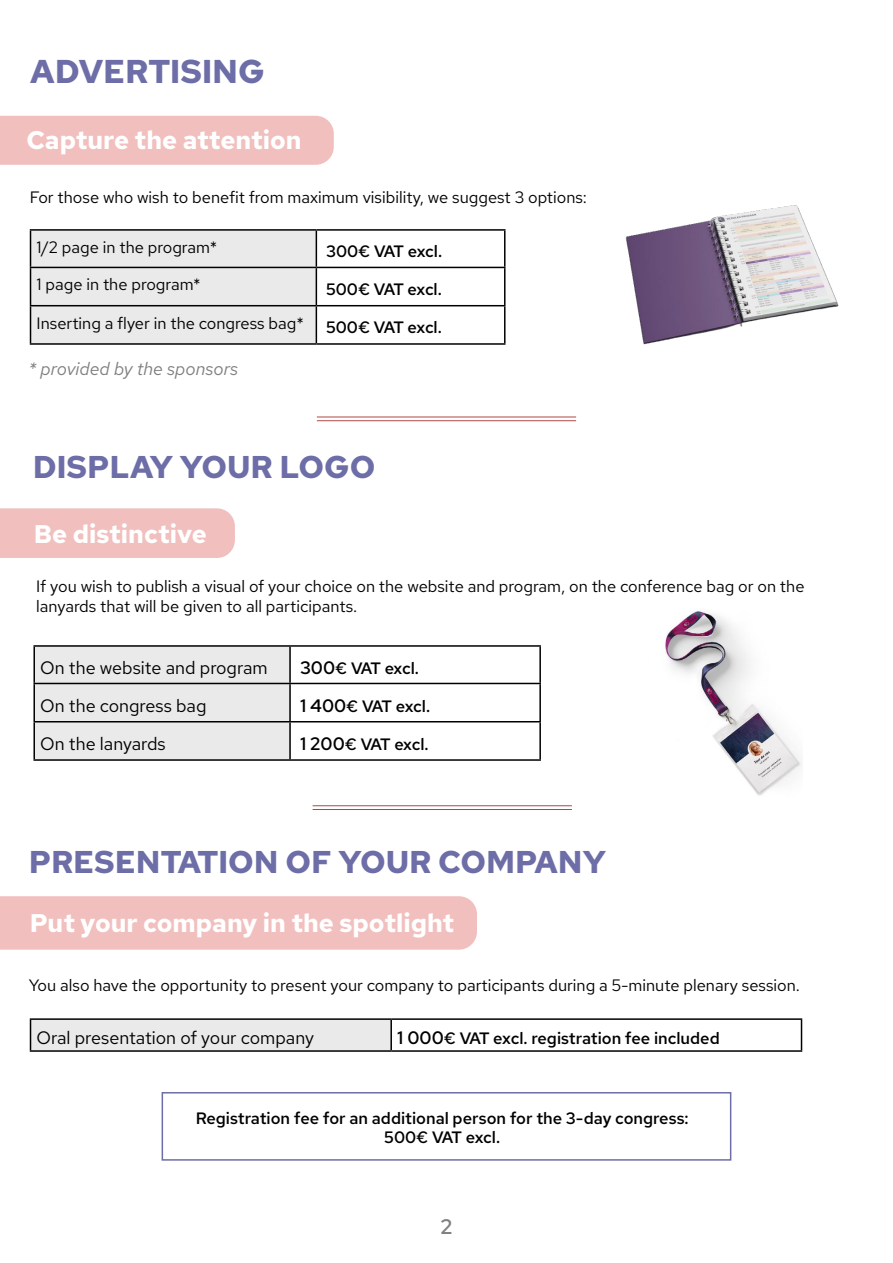
<style>
.page{position:relative;width:893px;height:1263px;background:#fff}
.page>*{position:absolute;margin:0;border:0;box-sizing:border-box;transform-origin:0 0}
.t1{font:700 33px "Red Hat Text";color:#6d6da7}
.t2{font:700 31.5px "Red Hat Text";color:#6d6da7}
.t3{font:700 25.5px "Red Hat Text";color:#fff}
.t4{font:600 21px "Red Hat Text";color:#818080}
.t5{font:18px "Red Hat Text";color:#000}
.t6{font:italic 18px "Red Hat Text";color:#818080}
.t7{font:16.5px/19.8px "Red Hat Text";color:#000}
.t8{font:500 16.5px "Red Hat Text";letter-spacing:-.015em;color:#000}
.t9{font:600 16.5px/19.8px "Red Hat Text";color:#000;text-align:center}
.s1{font-size:18px}
.s2{font-weight:500}
</style>
<div class="page">
<div style="left:0;top:116px;width:334px;height:49px;background:#f1c0be"></div>
<div style="left:0;top:508px;width:235px;height:50px;background:#f1c0be"></div>
<div style="left:0;top:896px;width:477px;height:54px;background:#f1c0be"></div>
<hr style="left:317px;top:417px;width:259px;height:1px;background:#b04745">
<hr style="left:317px;top:420px;width:259px;height:1px;background:#b04745">
<div style="left:31px;top:231px;width:285px;height:112px;background:#eaeaea"></div>
<hr style="left:30px;top:229px;width:286px;height:2px;background:#000">
<hr style="left:30px;top:231px;width:1px;height:36px;background:#000">
<hr style="left:316px;top:229px;width:189px;height:2px;background:#000">
<hr style="left:316px;top:231px;width:1px;height:36px;background:#000">
<hr style="left:504px;top:231px;width:1px;height:36px;background:#000">
<hr style="left:30px;top:267px;width:286px;height:1px;background:#000">
<hr style="left:30px;top:268px;width:1px;height:37px;background:#000">
<hr style="left:316px;top:267px;width:189px;height:1px;background:#000">
<hr style="left:316px;top:268px;width:1px;height:37px;background:#000">
<hr style="left:504px;top:268px;width:1px;height:37px;background:#000">
<hr style="left:30px;top:305px;width:286px;height:1px;background:#000">
<hr style="left:30px;top:306px;width:1px;height:37px;background:#000">
<hr style="left:316px;top:305px;width:189px;height:1px;background:#000">
<hr style="left:316px;top:306px;width:1px;height:37px;background:#000">
<hr style="left:504px;top:306px;width:1px;height:37px;background:#000">
<hr style="left:30px;top:343px;width:286px;height:2px;background:#000">
<hr style="left:316px;top:343px;width:189px;height:2px;background:#000">
<div style="left:35px;top:647px;width:254px;height:112px;background:#eaeaea"></div>
<hr style="left:33px;top:645px;width:257px;height:2px;background:#000">
<hr style="left:33px;top:647px;width:2px;height:36px;background:#000">
<hr style="left:290px;top:645px;width:251px;height:2px;background:#000">
<hr style="left:289px;top:647px;width:2px;height:36px;background:#000">
<hr style="left:539px;top:647px;width:2px;height:36px;background:#000">
<hr style="left:33px;top:683px;width:257px;height:1px;background:#000">
<hr style="left:33px;top:684px;width:2px;height:37px;background:#000">
<hr style="left:290px;top:683px;width:251px;height:1px;background:#000">
<hr style="left:289px;top:684px;width:2px;height:37px;background:#000">
<hr style="left:539px;top:684px;width:2px;height:37px;background:#000">
<hr style="left:33px;top:721px;width:257px;height:1px;background:#000">
<hr style="left:33px;top:722px;width:2px;height:37px;background:#000">
<hr style="left:290px;top:721px;width:251px;height:1px;background:#000">
<hr style="left:289px;top:722px;width:2px;height:37px;background:#000">
<hr style="left:539px;top:722px;width:2px;height:37px;background:#000">
<hr style="left:33px;top:759px;width:257px;height:2px;background:#000">
<hr style="left:290px;top:759px;width:251px;height:2px;background:#000">
<hr style="left:313px;top:805px;width:259px;height:1px;background:#b04745">
<hr style="left:313px;top:809px;width:259px;height:1px;background:#b04745">
<div style="left:31px;top:1019px;width:360px;height:32px;background:#eaeaea"></div>
<hr style="left:30px;top:1018px;width:361px;height:2px;background:#000">
<hr style="left:30px;top:1020px;width:1px;height:30px;background:#000">
<hr style="left:391px;top:1018px;width:411px;height:2px;background:#000">
<hr style="left:390px;top:1020px;width:2px;height:30px;background:#000">
<hr style="left:801px;top:1020px;width:1px;height:30px;background:#000">
<hr style="left:30px;top:1050px;width:361px;height:2px;background:#000">
<hr style="left:391px;top:1050px;width:411px;height:2px;background:#000">
<div style="left:162px;top:1092px;width:569px;height:69px;border:2px solid #6d6da7"></div>
<img style="left:665px;top:611px;width:137px;height:185px">
<img style="left:625px;top:205px;width:214px;height:140px">
<h1 class="t1" style="left:30px;top:50px;width:236px">ADVERTISING</h1>
<h3 class="t3" style="left:27px;top:124px;width:276px">Capture the attention</h3>
<p class="t7" style="left:30px;top:187px;width:559px">For those who wish to benefit from maximum visibility, we suggest 3 options:</p>
<p class="t7" style="left:37px;top:237px;width:182px">1/2 page in the program*</p>
<p class="t8" style="left:326px;top:241px;width:118px">300€ VAT excl.</p>
<p class="t7" style="left:37px;top:274px;width:166px">1 page in the program*</p>
<p class="t8" style="left:326px;top:278px;width:117px">500€ VAT excl.</p>
<p class="t7" style="left:37px;top:312px;width:269px">Inserting a flyer in the congress bag*</p>
<p class="t8" style="left:326px;top:317px;width:117px">500€ VAT excl.</p>
<p class="t6" style="left:28px;top:357px;width:211px">* provided by the sponsors</p>
<h2 class="t2" style="left:33px;top:447px;width:344px">DISPLAY YOUR LOGO</h2>
<h3 class="t3" style="left:34px;top:517px;width:175px">Be distinctive</h3>
<p class="t7" style="left:36px;top:576px;width:770px">If you wish to publish a visual of your choice on the website and program, on the conference bag or on the lanyards that will be given to all participants.</p>
<p class="t5" style="left:40px;top:656px;width:229px">On the website and program</p>
<p class="t8" style="left:300px;top:657px;width:120px"><span class="s1">300</span>€ VAT excl.</p>
<p class="t5" style="left:40px;top:694px;width:168px">On the congress bag</p>
<p class="t8" style="left:300px;top:695px;width:132px"><span class="s1">1 400</span>€ VAT excl.</p>
<p class="t5" style="left:40px;top:732px;width:127px">On the lanyards</p>
<p class="t8" style="left:300px;top:733px;width:130px"><span class="s1">1 200</span>€ VAT excl.</p>
<h2 class="t2" style="left:29px;top:841px;width:579px">PRESENTATION OF YOUR COMPANY</h2>
<h3 class="t3" style="left:30px;top:906px;width:426px">Put your company in the spotlight</h3>
<p class="t7" style="left:29px;top:975px;width:773px">You also have the opportunity to present your company to participants during a 5-minute plenary session.</p>
<p class="t5" style="left:37px;top:1026px;width:279px">Oral presentation of your company</p>
<p class="t8" style="left:397px;top:1028px;width:324px"><span class="s1">1 000</span>€ VAT excl. registration fee included</p>
<p class="t9" style="left:196px;top:1108px;width:495px">Registration fee for an additional person for the 3-day congress:<br>500<span class="s2">€ VAT excl.</span></p>
<p class="t4" style="left:440px;top:1213px;width:13px">2</p>
</div>
